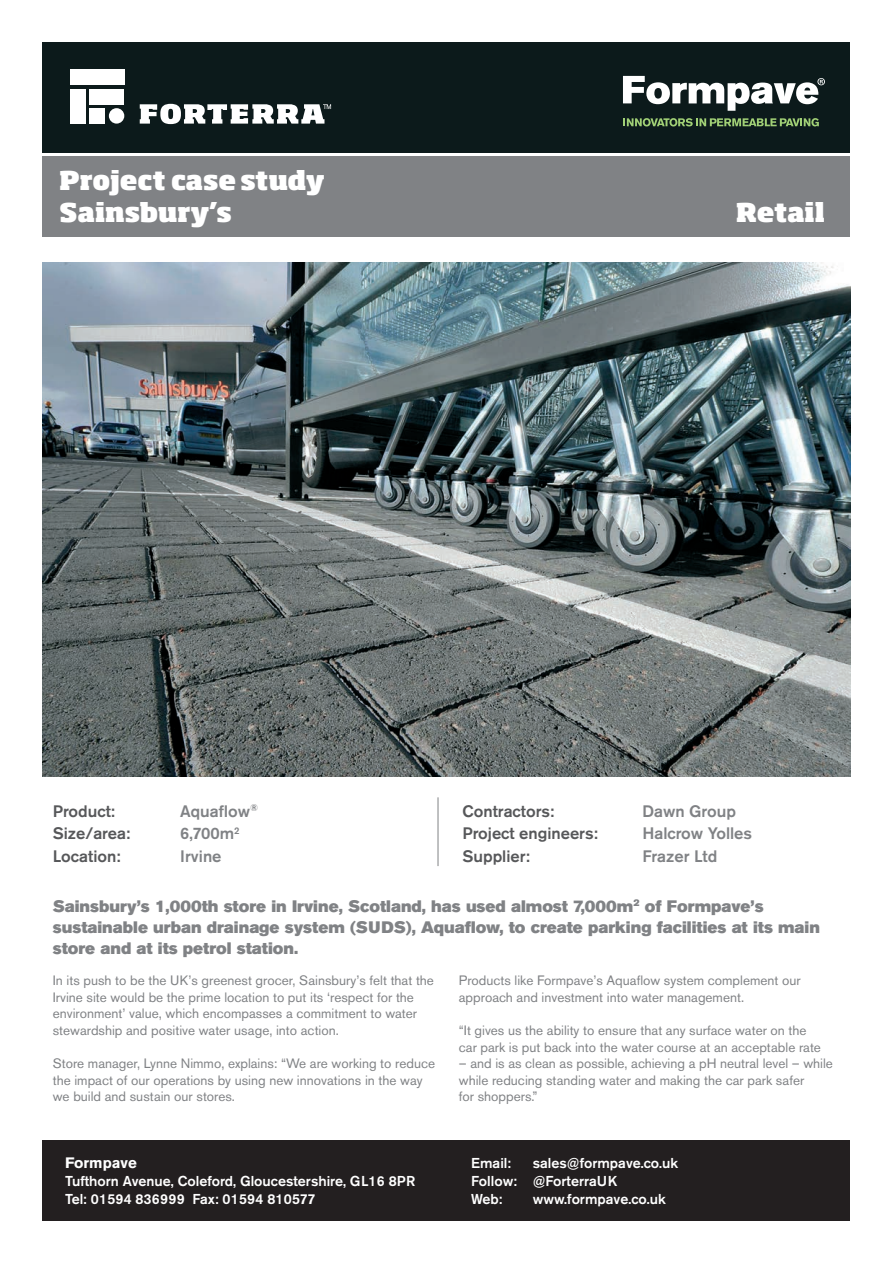
<style>
.page{position:relative;width:893px;height:1263px;background:#fff}
.page>*{position:absolute;margin:0;border:0;box-sizing:border-box;transform-origin:0 0}
.t1{font:800 25.5px/31.5px "Soho Std";color:#fff}
.t2{font:16.5px/21px "Akzidenz Grotesk BE Super";color:#808285}
.t3{font:500 16.5px "Akzidenz Grotesk BE";color:#57585a}
.t4{font:500 16.5px "Akzidenz Grotesk BE";color:#808285}
.t5{font:700 15px "Akzidenz Grotesk BE";color:#fff}
.t6{font:500 14.25px/18px "Akzidenz Grotesk BE";color:#fff}
.t7{font:13.5px/16.5px "Akzidenz Grotesk BE";color:#808285}
</style>
<div class="page">
<div style="left:43px;top:156px;width:807px;height:81px;background:#808285"></div>
<img style="left:43px;top:263px;width:807px;height:513px">
<hr style="left:438px;top:797px;width:1px;height:69px;background:#808285">
<div style="left:43px;top:1140px;width:807px;height:80px;background:#231f20"></div>
<div style="left:43px;top:43px;width:807px;height:110px;background:#0c1a1b"></div>
<svg style="left:140px;top:104px;width:191px;height:20px"></svg>
<div style="left:70px;top:70px;width:54px;height:15px;background:#fff"></div>
<div style="left:70px;top:89px;width:16px;height:35px;background:#fff"></div>
<div style="left:90px;top:89px;width:34px;height:15px;background:#fff"></div>
<div style="left:109px;top:108px;width:15px;height:16px;background:#fff;border-radius:50%"></div>
<div style="left:90px;top:108px;width:15px;height:16px;background:#fff"></div>
<svg style="left:623px;top:76px;width:202px;height:35px"></svg>
<svg style="left:623px;top:118px;width:196px;height:8px"></svg>
<h1 class="t1" style="left:60px;top:164px;width:267px">Project case study<br>Sainsbury’s</h1>
<h1 class="t1" style="left:736px;top:195px;width:90px">Retail</h1>
<p class="t3" style="left:53px;top:801px;width:64px">Product:</p>
<p class="t4" style="left:180px;top:801px;width:79px">Aquaflow<sup>®</sup></p>
<p class="t3" style="left:53px;top:823px;width:79px">Size/area:</p>
<p class="t4" style="left:180px;top:823px;width:61px">6,700m<sup>2</sup></p>
<p class="t3" style="left:53px;top:846px;width:69px">Location:</p>
<p class="t4" style="left:180px;top:846px;width:43px">Irvine</p>
<p class="t3" style="left:462px;top:801px;width:93px">Contractors:</p>
<p class="t4" style="left:642px;top:801px;width:95px">Dawn Group</p>
<p class="t3" style="left:462px;top:823px;width:137px">Project engineers:</p>
<p class="t4" style="left:642px;top:823px;width:111px">Halcrow Yolles</p>
<p class="t3" style="left:462px;top:846px;width:69px">Supplier:</p>
<p class="t4" style="left:642px;top:846px;width:76px">Frazer Ltd</p>
<p class="t2" style="left:53px;top:896px;width:769px">Sainsbury’s 1,000th store in Irvine, Scotland, has used almost 7,000m<sup>2</sup> of Formpave’s sustainable urban drainage system (SUDS), Aquaflow, to create parking facilities at its main store and at its petrol station.</p>
<p class="t7" style="left:53px;top:972px;width:383px">In its push to be the UK’s greenest grocer, Sainsbury’s felt that the Irvine site would be the prime location to put its ‘respect for the environment’ value, which encompasses a commitment to water stewardship and positive water usage, into action.</p>
<p class="t7" style="left:53px;top:1055px;width:384px">Store manager, Lynne Nimmo, explains: “We are working to reduce the impact of our operations by using new innovations in the way we build and sustain our stores.</p>
<p class="t5" style="left:65px;top:1154px;width:73px">Formpave</p>
<p class="t6" style="left:65px;top:1172px;width:351px">Tufthorn Avenue, Coleford, Gloucestershire, GL16 8PR<br>Tel: 01594 836999 Fax: 01594 810577</p>
<p class="t7" style="left:459px;top:972px;width:343px">Products like Formpave’s Aquaflow system complement our approach and investment into water management.</p>
<p class="t7" style="left:459px;top:1022px;width:364px">“It gives us the ability to ensure that any surface water on the car park is put back into the water course at an acceptable rate</p>
<p class="t7" style="left:459px;top:1055px;width:376px">– and is as clean as possible, achieving a pH neutral level – while while reducing standing water and making the car park safer<br>for shoppers.”</p>
<p class="t6" style="left:471px;top:1154px;width:208px;text-indent:62px">sales@formpave.co.uk<br>Follow: @ForterraUK<br>Web:</p>
<p class="t6" style="left:471px;top:1154px;width:41px">Email:</p>
<p class="t6" style="left:533px;top:1190px;width:134px">www.formpave.co.uk</p>
</div>
